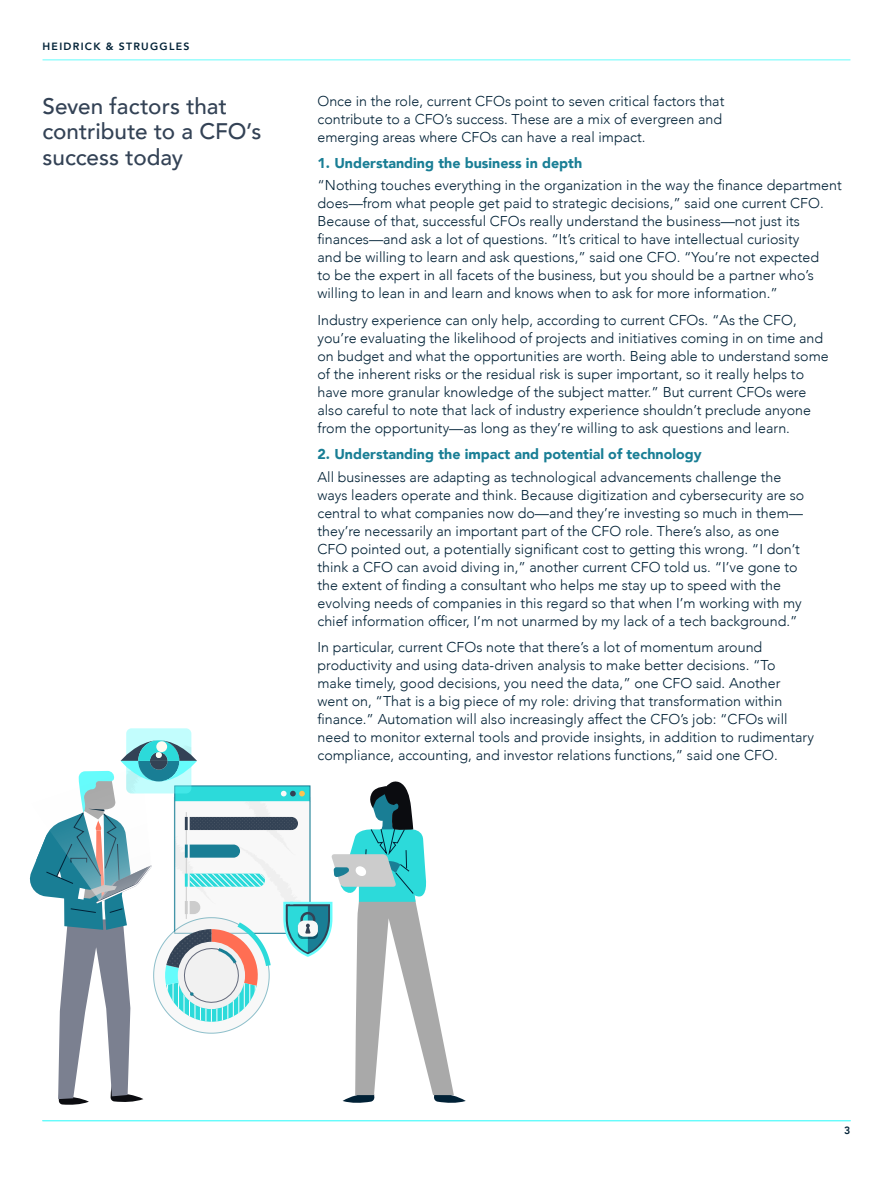
<style>
.page{position:relative;width:893px;height:1188px;background:#fff}
.page>*{position:absolute;margin:0;border:0;box-sizing:border-box;transform-origin:0 0}
.t1{font:500 22.5px/25.5px "Avenir";color:#334255}
.t2{font:300 14.25px/18px "Avenir";color:#002136}
.t3{font:900 14.25px "Avenir";color:#197e95}
.t4{font:800 10.5px "Avenir";letter-spacing:.12em;color:#002136}
</style>
<div class="page">
<hr style="left:43px;top:59px;width:807px;height:1px;background:#66fcfc">
<hr style="left:43px;top:1120px;width:807px;height:1px;background:#66fcfc">
<div style="left:126px;top:728px;width:65px;height:66px;background:#c2fdfd;border-radius:5px"></div>
<svg style="left:30px;top:740px;width:436px;height:365px"></svg>
<p class="t4" style="left:43px;top:38px;width:148px">HEIDRICK &amp; STRUGGLES</p>
<h1 class="t1" style="left:43px;top:92px;width:220px">Seven factors that contribute to a CFO’s success today</h1>
<p class="t2" style="left:317px;top:92px;width:408px">Once in the role, current CFOs point to seven critical factors that contribute to a CFO’s success. These are a mix of evergreen and emerging areas where CFOs can have a real impact.</p>
<p class="t3" style="left:317px;top:151px;width:266px">1. Understanding the business in depth</p>
<p class="t2" style="left:317px;top:176px;width:526px">“Nothing touches everything in the organization in the way the finance department does—from what people get paid to strategic decisions,” said one current CFO.<br>Because of that, successful CFOs really understand the business—not just its finances—and ask a lot of questions. “It’s critical to have intellectual curiosity<br>and be willing to learn and ask questions,” said one CFO. “You’re not expected<br>to be the expert in all facets of the business, but you should be a partner who’s willing to lean in and learn and knows when to ask for more information.”</p>
<p class="t2" style="left:317px;top:311px;width:513px">Industry experience can only help, according to current CFOs. “As the CFO, you’re evaluating the likelihood of projects and initiatives coming in on time and on budget and what the opportunities are worth. Being able to understand some of the inherent risks or the residual risk is super important, so it really helps to have more granular knowledge of the subject matter.” But current CFOs were also careful to note that lack of industry experience shouldn’t preclude anyone from the opportunity—as long as they’re willing to ask questions and learn.</p>
<p class="t3" style="left:317px;top:442px;width:386px">2. Understanding the impact and potential of technology</p>
<p class="t2" style="left:317px;top:468px;width:488px">All businesses are adapting as technological advancements challenge the ways leaders operate and think. Because digitization and cybersecurity are so central to what companies now do—and they’re investing so much in them— they’re necessarily an important part of the CFO role. There’s also, as one CFO pointed out, a potentially significant cost to getting this wrong. “I don’t think a CFO can avoid diving in,” another current CFO told us. “I’ve gone to the extent of finding a consultant who helps me stay up to speed with the evolving needs of companies in this regard so that when I’m working with my chief information officer, I’m not unarmed by my lack of a tech background.”</p>
<p class="t2" style="left:317px;top:638px;width:498px">In particular, current CFOs note that there’s a lot of momentum around productivity and using data-driven analysis to make better decisions. “To<br>make timely, good decisions, you need the data,” one CFO said. Another went on, “That is a big piece of my role: driving that transformation within finance.” Automation will also increasingly affect the CFO’s job: “CFOs will need to monitor external tools and provide insights, in addition to rudimentary compliance, accounting, and investor relations functions,” said one CFO.</p>
<p class="t4" style="left:844px;top:1123px;width:8px">3</p>
</div>
